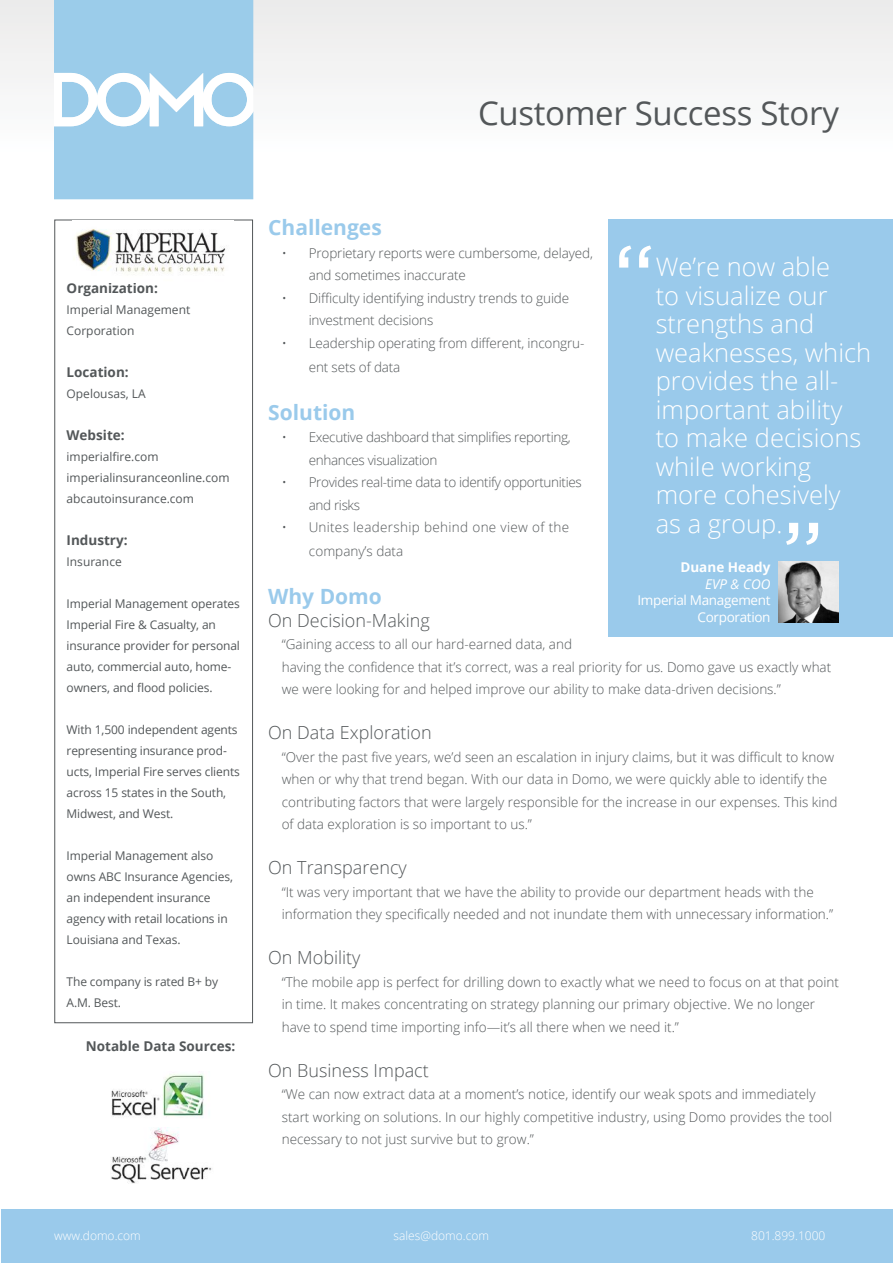
<style>
.page{position:relative;width:893px;height:1263px;background:#fff}
.page>*{position:absolute;margin:0;border:0;box-sizing:border-box;transform-origin:0 0}
.t1{font:33px "Open Sans";letter-spacing:-.01em;color:#535759}
.t2{font:300 25.5px/28.5px "Open Sans";color:#fff}
.t3{font:700 21px "Open Sans";color:#9acaeb}
.t4{font:300 18px "Open Sans";color:#535759}
.t5{font:300 13.5px/22.5px "Open Sans";color:#535759}
.t6{font:300 13.5px/22.5px "Open Sans";letter-spacing:-.025em;color:#535759}
.t7{font:700 13.5px "Open Sans";color:#535759}
.t8{font:300 13.5px/24px "Open Sans";letter-spacing:.025em;color:#535759}
.t9{font:13.5px/16.5px "Open Sans";letter-spacing:-.025em;color:#fff;text-align:right}
.t10{font:700 13.5px "Open Sans";color:#fff}
.t11{font:italic 13.5px "Open Sans";color:#fff}
.t12{font:12px/21px "Open Sans";letter-spacing:-.01em;color:#535759}
.t13{font:300 12px "Open Sans";color:#fff}
</style>
<div class="page">
<div style="left:0;top:0;width:892px;height:172px;background:#f5f5f5"></div>
<svg style="left:54px;top:0;width:199px;height:199px;background:#a7d2ec"></svg>
<div style="left:54px;top:220px;width:199px;height:803px;border:1px solid #535759"></div>
<div style="left:609px;top:219px;width:284px;height:418px;background:#9acaeb"></div>
<svg style="left:619px;top:245px;width:32px;height:23px"></svg>
<svg style="left:786px;top:523px;width:32px;height:22px"></svg>
<div style="left:1px;top:1209px;width:891px;height:53px;background:#9acaeb"></div>
<img style="left:779px;top:562px;width:60px;height:60px">
<img style="left:72px;top:220px;width:161px;height:53px">
<img style="left:111px;top:1074px;width:93px;height:43px">
<img style="left:111px;top:1127px;width:101px;height:57px">
<h1 class="t1" style="left:478px;top:90px;width:362px">Customer Success Story</h1>
<p class="t7" style="left:67px;top:278px;width:93px">Organization:</p>
<p class="t12" style="left:67px;top:298px;width:125px">Imperial Management<br>Corporation</p>
<p class="t7" style="left:67px;top:362px;width:64px">Location:</p>
<p class="t12" style="left:67px;top:382px;width:81px">Opelousas, LA</p>
<p class="t7" style="left:67px;top:425px;width:60px">Website:</p>
<p class="t12" style="left:67px;top:445px;width:164px">imperialfire.com imperialinsuranceonline.com abcautoinsurance.com</p>
<p class="t7" style="left:67px;top:530px;width:62px">Industry:</p>
<p class="t12" style="left:67px;top:550px;width:57px">Insurance</p>
<p class="t12" style="left:67px;top:592px;width:175px">Imperial Management operates<br>Imperial Fire &amp; Casualty, an insurance provider for personal auto, commercial auto, home&shy;owners, and flood policies.</p>
<p class="t12" style="left:67px;top:718px;width:175px">With 1,500 independent agents representing insurance prod&shy;ucts, Imperial Fire serves clients across 15 states in the South,<br>Midwest, and West.</p>
<p class="t12" style="left:67px;top:844px;width:168px">Imperial Management also owns ABC Insurance Agencies, an independent insurance agency with retail locations in<br>Louisiana and Texas.</p>
<p class="t12" style="left:67px;top:970px;width:153px">The company is rated B+ by<br>A.M. Best.</p>
<p class="t7" style="left:86px;top:1037px;width:151px">Notable Data Sources:</p>
<h3 class="t3" style="left:268px;top:213px;width:115px">Challenges</h3>
<p class="t5" style="left:309px;top:241px;width:286px;text-indent:-27px">• Proprietary reports were cumbersome, delayed, and sometimes inaccurate</p>
<p class="t5" style="left:309px;top:286px;width:262px;text-indent:-27px">• Difficulty identifying industry trends to guide investment decisions</p>
<p class="t5" style="left:309px;top:331px;width:277px;line-height:24px;text-indent:-27px">• Leadership operating from different, incongru&shy;ent sets of data</p>
<h3 class="t3" style="left:268px;top:397px;width:89px">Solution</h3>
<p class="t6" style="left:309px;top:426px;width:263px;text-indent:-27px">• Executive dashboard that simplifies reporting, enhances visualization</p>
<p class="t6" style="left:309px;top:471px;width:275px;text-indent:-27px">• Provides real-time data to identify opportunities and risks</p>
<p class="t8" style="left:309px;top:515px;width:262px;text-indent:-27px">• Unites leadership behind one view of the company’s data</p>
<h3 class="t3" style="left:268px;top:582px;width:115px">Why Domo</h3>
<h3 class="t4" style="left:268px;top:608px;width:163px">On Decision-Making</h3>
<p class="t5" style="left:282px;top:633px;width:551px">“Gaining access to all our hard-earned data, and<br>having the confidence that it’s correct, was a real priority for us. Domo gave us exactly what we were looking for and helped improve our ability to make data-driven decisions.”</p>
<h3 class="t4" style="left:268px;top:720px;width:165px">On Data Exploration</h3>
<p class="t5" style="left:282px;top:745px;width:557px">“Over the past five years, we’d seen an escalation in injury claims, but it was difficult to know when or why that trend began. With our data in Domo, we were quickly able to identify the contributing factors that were largely responsible for the increase in our expenses. This kind of data exploration is so important to us.”</p>
<h3 class="t4" style="left:268px;top:855px;width:140px">On Transparency</h3>
<p class="t5" style="left:282px;top:880px;width:553px">“It was very important that we have the ability to provide our department heads with the information they specifically needed and not inundate them with unnecessary information.”</p>
<h3 class="t4" style="left:268px;top:945px;width:94px">On Mobility</h3>
<p class="t5" style="left:282px;top:970px;width:559px">“The mobile app is perfect for drilling down to exactly what we need to focus on at that point in time. It makes concentrating on strategy planning our primary objective. We no longer have to spend time importing info—it’s all there when we need it.”</p>
<h3 class="t4" style="left:268px;top:1058px;width:162px">On Business Impact</h3>
<p class="t5" style="left:282px;top:1083px;width:552px">“We can now extract data at a moment’s notice, identify our weak spots and immediately start working on solutions. In our highly competitive industry, using Domo provides the tool necessary to not just survive but to grow.”</p>
<h2 class="t2" style="left:656px;top:252px;width:217px">We’re now able<br>to visualize our strengths and weaknesses, which provides the all&shy;important ability to make decisions while working more cohesively as a group.</h2>
<p class="t10" style="left:680px;top:558px;width:92px">Duane Heady</p>
<p class="t11" style="left:705px;top:574px;width:67px">EVP &amp; COO</p>
<p class="t9" style="left:637px;top:592px;width:135px">Imperial Management<br>Corporation</p>
<p class="t13" style="left:54px;top:1227px;width:88px">www.domo.com</p>
<p class="t13" style="left:394px;top:1227px;width:97px">sales@domo.com</p>
<p class="t13" style="left:751px;top:1227px;width:76px">801.899.1000</p>
</div>
